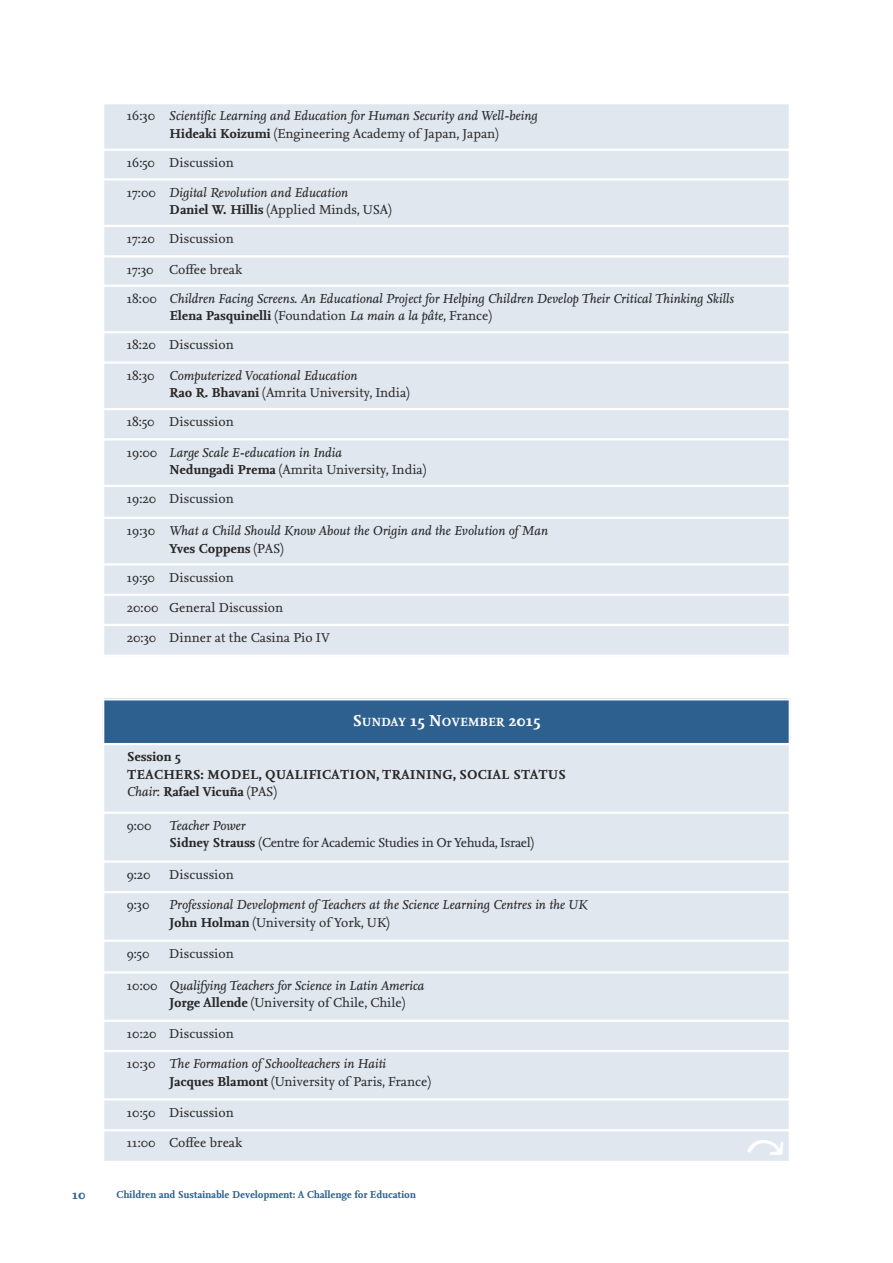
<style>
.page{position:relative;width:893px;height:1263px;background:#fff}
.page>*{position:absolute;margin:0;border:0;box-sizing:border-box;transform-origin:0 0}
.t1{font:italic 13.5px/17.5px "Nexus Serif";color:#272627}
.t2{font:13.5px/29px "Nexus Serif";color:#272627}
.t3{font:700 13.5px/17.5px "Nexus Serif";color:#272627}
.t4{font:13.5px/17.5px "Nexus Serif";letter-spacing:-.025em;color:#272627}
.t5{font:700 13.5px "Nexus Serif";color:#2d608e}
.t6{font:700 12.3px "Nexus Serif";color:#fff}
.t7{font:700 10.5px "Nexus Serif";color:#2d608e}
.s1{font-style:normal}
.s2{font-weight:700;font-style:normal}
.s3{font-weight:700}
.s4{font-style:italic}
.s5{font-size:16.5px}
.s6{font-weight:400;font-style:italic}
.s7{font-weight:400}
</style>
<div class="page">
<div style="left:102px;top:698px;width:689px;height:46px;background:#2d608e"></div>
<div style="left:102px;top:744px;width:689px;height:69px;background:#e0e7ee"></div>
<div style="left:102px;top:813px;width:689px;height:48px;background:#e0e7ee"></div>
<div style="left:102px;top:861px;width:689px;height:31px;background:#e0e7ee"></div>
<div style="left:102px;top:892px;width:689px;height:49px;background:#e0e7ee"></div>
<div style="left:102px;top:941px;width:689px;height:31px;background:#e0e7ee"></div>
<div style="left:102px;top:972px;width:689px;height:49px;background:#e0e7ee"></div>
<div style="left:102px;top:1021px;width:689px;height:30px;background:#e0e7ee"></div>
<div style="left:102px;top:1051px;width:689px;height:48px;background:#e0e7ee"></div>
<div style="left:102px;top:1099px;width:689px;height:31px;background:#e0e7ee"></div>
<div style="left:102px;top:1130px;width:689px;height:33px;background:#e0e7ee"></div>
<hr style="left:102px;top:698px;width:2px;height:465px;background:#fff">
<hr style="left:789px;top:698px;width:2px;height:465px;background:#fff">
<hr style="left:102px;top:698px;width:689px;height:2px;background:#fff">
<hr style="left:102px;top:743px;width:689px;height:2px;background:#fff">
<hr style="left:102px;top:811px;width:689px;height:3px;background:#fff">
<hr style="left:102px;top:860px;width:689px;height:3px;background:#fff">
<hr style="left:102px;top:891px;width:689px;height:2px;background:#fff">
<hr style="left:102px;top:939px;width:689px;height:3px;background:#fff">
<hr style="left:102px;top:971px;width:689px;height:2px;background:#fff">
<hr style="left:102px;top:1020px;width:689px;height:2px;background:#fff">
<hr style="left:102px;top:1050px;width:689px;height:2px;background:#fff">
<hr style="left:102px;top:1098px;width:689px;height:2px;background:#fff">
<hr style="left:102px;top:1129px;width:689px;height:2px;background:#fff">
<hr style="left:102px;top:1161px;width:689px;height:2px;background:#fff">
<div style="left:102px;top:102px;width:689px;height:48px;background:#e0e7ee"></div>
<div style="left:102px;top:150px;width:689px;height:29px;background:#e0e7ee"></div>
<div style="left:102px;top:179px;width:689px;height:47px;background:#e0e7ee"></div>
<div style="left:102px;top:226px;width:689px;height:30px;background:#e0e7ee"></div>
<div style="left:102px;top:256px;width:689px;height:30px;background:#e0e7ee"></div>
<div style="left:102px;top:286px;width:689px;height:46px;background:#e0e7ee"></div>
<div style="left:102px;top:332px;width:689px;height:30px;background:#e0e7ee"></div>
<div style="left:102px;top:362px;width:689px;height:47px;background:#e0e7ee"></div>
<div style="left:102px;top:409px;width:689px;height:30px;background:#e0e7ee"></div>
<div style="left:102px;top:439px;width:689px;height:47px;background:#e0e7ee"></div>
<div style="left:102px;top:486px;width:689px;height:32px;background:#e0e7ee"></div>
<div style="left:102px;top:518px;width:689px;height:46px;background:#e0e7ee"></div>
<div style="left:102px;top:564px;width:689px;height:31px;background:#e0e7ee"></div>
<div style="left:102px;top:595px;width:689px;height:30px;background:#e0e7ee"></div>
<div style="left:102px;top:625px;width:689px;height:32px;background:#e0e7ee"></div>
<hr style="left:102px;top:102px;width:2px;height:555px;background:#fff">
<hr style="left:789px;top:102px;width:2px;height:555px;background:#fff">
<hr style="left:102px;top:102px;width:689px;height:2px;background:#fff">
<hr style="left:102px;top:149px;width:689px;height:2px;background:#fff">
<hr style="left:102px;top:178px;width:689px;height:2px;background:#fff">
<hr style="left:102px;top:225px;width:689px;height:2px;background:#fff">
<hr style="left:102px;top:255px;width:689px;height:2px;background:#fff">
<hr style="left:102px;top:285px;width:689px;height:2px;background:#fff">
<hr style="left:102px;top:331px;width:689px;height:2px;background:#fff">
<hr style="left:102px;top:361px;width:689px;height:3px;background:#fff">
<hr style="left:102px;top:408px;width:689px;height:2px;background:#fff">
<hr style="left:102px;top:438px;width:689px;height:2px;background:#fff">
<hr style="left:102px;top:485px;width:689px;height:2px;background:#fff">
<hr style="left:102px;top:517px;width:689px;height:2px;background:#fff">
<hr style="left:102px;top:563px;width:689px;height:2px;background:#fff">
<hr style="left:102px;top:594px;width:689px;height:2px;background:#fff">
<hr style="left:102px;top:624px;width:689px;height:2px;background:#fff">
<hr style="left:102px;top:655px;width:689px;height:2px;background:#fff">
<svg style="left:747px;top:1140px;width:36px;height:15px"></svg>
<p class="t1" style="left:127px;top:109px;width:412px;text-align:center"><span class="s1">16:30</span> Scientific Learning and Education for Human Security and Well-being<br><span class="s2">Hideaki Koizumi</span> <span class="s1">(Engineering academy of Japan, Japan)</span></p>
<p class="t1" style="left:127px;top:149px;width:223px;line-height:29.7px"><span class="s1">16:50 Discussion<br>17:00</span> Digital Revolution and Education</p>
<p class="t2" style="left:127px;top:197px;width:266px;text-indent:43px"><span class="s3">Daniel W. Hillis</span> (applied Minds, Usa)<br>17:20 Discussion</p>
<p class="t1" style="left:127px;top:256px;width:609px;line-height:29.4px"><span class="s1">17:30 coffee break<br>18:00</span> Children Facing Screens. An Educational Project for Helping Children Develop Their Critical Thinking Skills</p>
<p class="t2" style="left:127px;top:303px;width:367px;text-indent:43px"><span class="s3">Elena Pasquinelli</span> (Foundation <span class="s4">La main a la pâte</span>, France)<br>18:20 Discussion</p>
<p class="t1" style="left:169px;top:368px;width:242px;text-indent:-43px"><span class="s1">18:30</span> Computerized Vocational Education<br><span class="s2">Rao R. Bhavani</span> <span class="s1">(amrita University, india)</span></p>
<p class="t2" style="left:127px;top:409px;width:108px">18:50 Discussion</p>
<p class="t2" style="left:169px;top:445px;width:258px;line-height:17.5px;text-indent:-43px">19:00 <span class="s4">Large Scale E-education in India<br></span><span class="s3">Nedungadi Prema</span> (amrita University, india)</p>
<p class="t2" style="left:127px;top:486px;width:108px">19:20 Discussion</p>
<p class="t1" style="left:169px;top:523px;width:380px;text-indent:-43px"><span class="s1">19:30</span> What a Child Should Know About the Origin and the Evolution of Man<br><span class="s2">Yves Coppens</span> <span class="s1">(Pas)</span></p>
<p class="t2" style="left:127px;top:564px;width:108px">19:50 Discussion</p>
<p class="t2" style="left:127px;top:594px;width:158px">20:00 General Discussion</p>
<p class="t2" style="left:127px;top:625px;width:205px">20:30 Dinner at the casina Pio iV</p>
<p class="t6" style="left:353px;top:717px;width:189px"><span class="s5">S</span>UNDAY <span class="s5">15 N</span>OVEMBER <span class="s5">2015</span></p>
<p class="t3" style="left:127px;top:749px;width:440px">Session 5<br>TEACHERS: MODEL, QUALIFICATION, TRAINING, SOCIAL STATUS<br><span class="s6">Chair</span><span class="s7">:</span> Rafael Vicuña <span class="s7">(Pas)</span></p>
<p class="t2" style="left:127px;top:812px;width:26px">9:00</p>
<p class="t4" style="left:169px;top:818px;width:366px"><span class="s4">Teacher Power<br></span><span class="s3">Sidney Strauss</span> (centre for academic studies in or Yehuda, israel)</p>
<p class="t2" style="left:127px;top:861px;width:25px">9:20</p>
<p class="t2" style="left:169px;top:861px;width:66px">Discussion</p>
<p class="t2" style="left:127px;top:892px;width:24px">9:30</p>
<p class="t1" style="left:169px;top:898px;width:419px">Professional Development of Teachers at the Science Learning Centres in the UK<br><span class="s2">John Holman</span> <span class="s1">(University of York, UK)</span></p>
<p class="t2" style="left:127px;top:940px;width:24px">9:50</p>
<p class="t2" style="left:169px;top:940px;width:66px">Discussion</p>
<p class="t1" style="left:169px;top:978px;width:256px;text-indent:-43px"><span class="s1">10:00</span> Qualifying Teachers for Science in Latin America<br><span class="s2">Jorge Allende</span> <span class="s1">(University of chile, chile)</span></p>
<p class="t2" style="left:127px;top:1020px;width:108px">10:20 Discussion</p>
<p class="t1" style="left:169px;top:1057px;width:263px;text-indent:-43px"><span class="s1">10:30</span> The Formation of Schoolteachers in Haiti<br><span class="s2">Jacques Blamont</span> <span class="s1">(University of Paris, France)</span></p>
<p class="t2" style="left:127px;top:1099px;width:108px">10:50 Discussion</p>
<p class="t2" style="left:127px;top:1130px;width:117px">11:00 coffee break</p>
<p class="t5" style="left:72px;top:1189px;width:15px">10</p>
<p class="t7" style="left:116px;top:1190px;width:301px">Children and Sustainable Development: A Challenge for Education</p>
</div>
